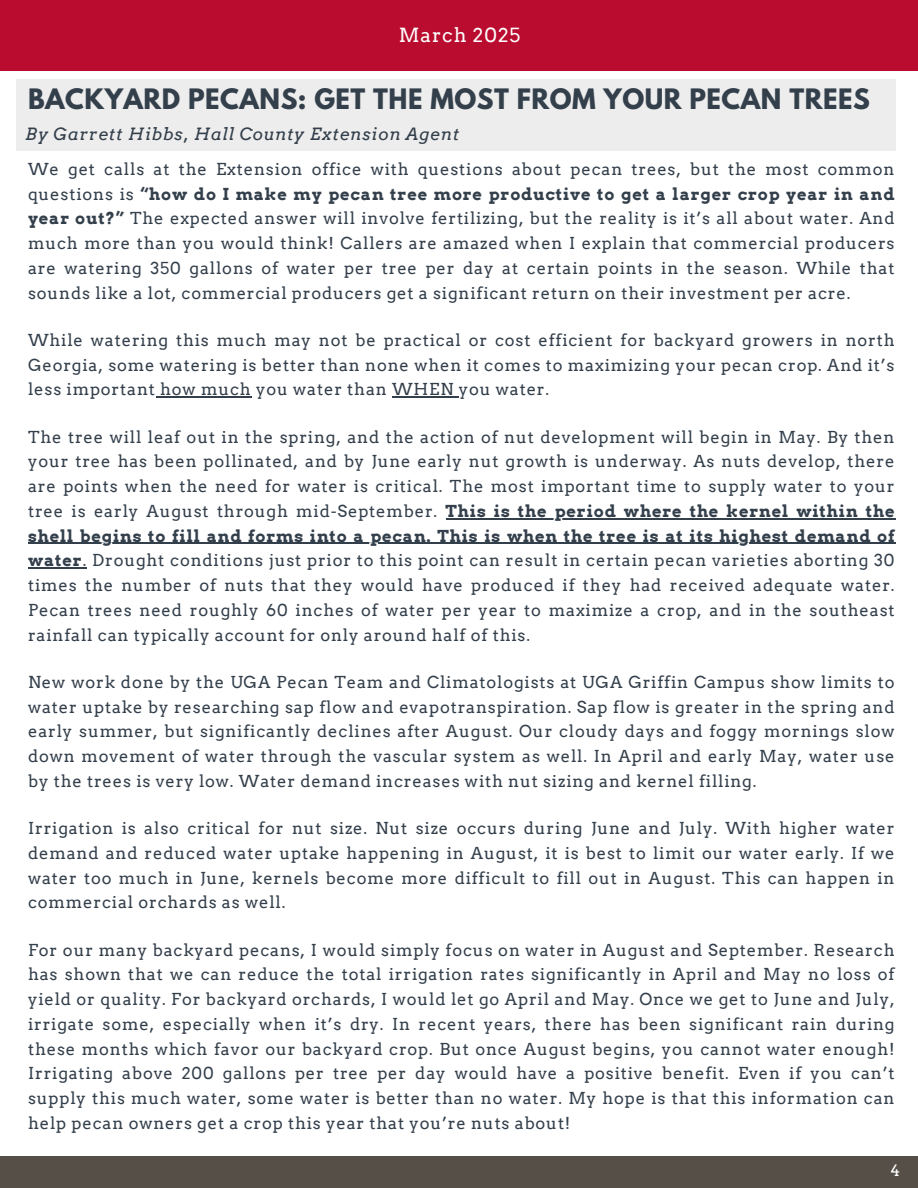
<style>
.page{position:relative;width:918px;height:1188px;background:#fff}
.page>*{position:absolute;margin:0;border:0;box-sizing:border-box;transform-origin:0 0}
.t1{font:700 24.9px "League Spartan";letter-spacing:.02em;color:#333f4b}
.t2{font:19.5px "Arvo";letter-spacing:.05em;color:#fff}
.t3{font:italic 16.95px "Arvo";letter-spacing:.05em;color:#333f4b}
.t4{font:16.5px/24.8px "Arvo";letter-spacing:.05em;color:#333f4b;text-align:justify}
.t5{font:700 16.5px "Arvo";letter-spacing:.05em;color:#333f4b}
.t6{font:15.75px "Arvo";color:#fff}
.s1{font-weight:700}
</style>
<div class="page">
<div style="left:0;top:0;width:918px;height:71px;background:#ba0c2f"></div>
<div style="left:0;top:1156px;width:918px;height:32px;background:#554f47"></div>
<div style="left:16px;top:79px;width:879px;height:71px;background:#ededed"></div>
<hr style="left:156px;top:397px;width:96px;height:1px;background:#333f4b">
<hr style="left:392px;top:397px;width:67px;height:1px;background:#333f4b">
<hr style="left:446px;top:518px;width:449px;height:1px;background:#333f4b">
<hr style="left:28px;top:543px;width:867px;height:1px;background:#333f4b">
<hr style="left:28px;top:568px;width:55px;height:1px;background:#333f4b">
<p class="t2" style="left:399px;top:23px;width:123px">March 2025</p>
<p class="t1" style="left:28px;top:86px;width:843px">BACKYARD PECANS: GET THE MOST FROM YOUR PECAN TREES</p>
<p class="t3" style="left:25px;top:123px;width:436px">By Garrett Hibbs, Hall County Extension Agent</p>
<p class="t4" style="left:28px;top:157px;width:868px">We get calls at the Extension office with questions about pecan trees, but the most common questions is <span class="s1">“how do I make my pecan tree more productive to get a larger crop year in and year out?”</span> The expected answer will involve fertilizing, but the reality is it’s all about water. And much more than you would think! Callers are amazed when I explain that commercial producers are watering 350 gallons of water per tree per day at certain points in the season. While that sounds like a lot, commercial producers get a significant return on their investment per acre.</p>
<h2 class="t4" style="left:28px;top:328px;width:868px">While watering this much may not be practical or cost efficient for backyard growers in north Georgia, some watering is better than none when it comes to maximizing your pecan crop. And it’s less important how much you water than WHEN you water.</h2>
<p class="t4" style="left:28px;top:424px;width:868px">The tree will leaf out in the spring, and the action of nut development will begin in May. By then your tree has been pollinated, and by June early nut growth is underway. As nuts develop, there are points when the need for water is critical. The most important time to supply water to your tree is early August through mid-September.</p>
<h1 class="t5" style="left:446px;top:501px;width:451px">This is the period where the kernel within the</h1>
<p class="t4" style="left:28px;top:523px;width:868px"><span class="s1">shell begins to fill and forms into a pecan. This is when the tree is at its highest demand of water</span>. Drought conditions just prior to this point can result in certain pecan varieties aborting 30 times the number of nuts that they would have produced if they had received adequate water.<br>Pecan trees need roughly 60 inches of water per year to maximize a crop, and in the southeast rainfall can typically account for only around half of this.</p>
<p class="t4" style="left:28px;top:670px;width:868px">New work done by the UGA Pecan Team and Climatologists at UGA Griffin Campus show limits to water uptake by researching sap flow and evapotranspiration. Sap flow is greater in the spring and early summer, but significantly declines after August. Our cloudy days and foggy mornings slow down movement of water through the vascular system as well. In April and early May, water use by the trees is very low. Water demand increases with nut sizing and kernel filling.</p>
<p class="t4" style="left:28px;top:816px;width:868px">Irrigation is also critical for nut size. Nut size occurs during June and July. With higher water demand and reduced water uptake happening in August, it is best to limit our water early. If we water too much in June, kernels become more difficult to fill out in August. This can happen in commercial orchards as well.</p>
<p class="t4" style="left:28px;top:937px;width:868px">For our many backyard pecans, I would simply focus on water in August and September. Research has shown that we can reduce the total irrigation rates significantly in April and May no loss of yield or quality. For backyard orchards, I would let go April and May. Once we get to June and July, irrigate some, especially when it’s dry. In recent years, there has been significant rain during these months which favor our backyard crop. But once August begins, you cannot water enough!<br>Irrigating above 200 gallons per tree per day would have a positive benefit. Even if you can’t supply this much water, some water is better than no water. My hope is that this information can help pecan owners get a crop this year that you’re nuts about!</p>
<p class="t6" style="left:891px;top:1161px;width:11px">4</p>
</div>
